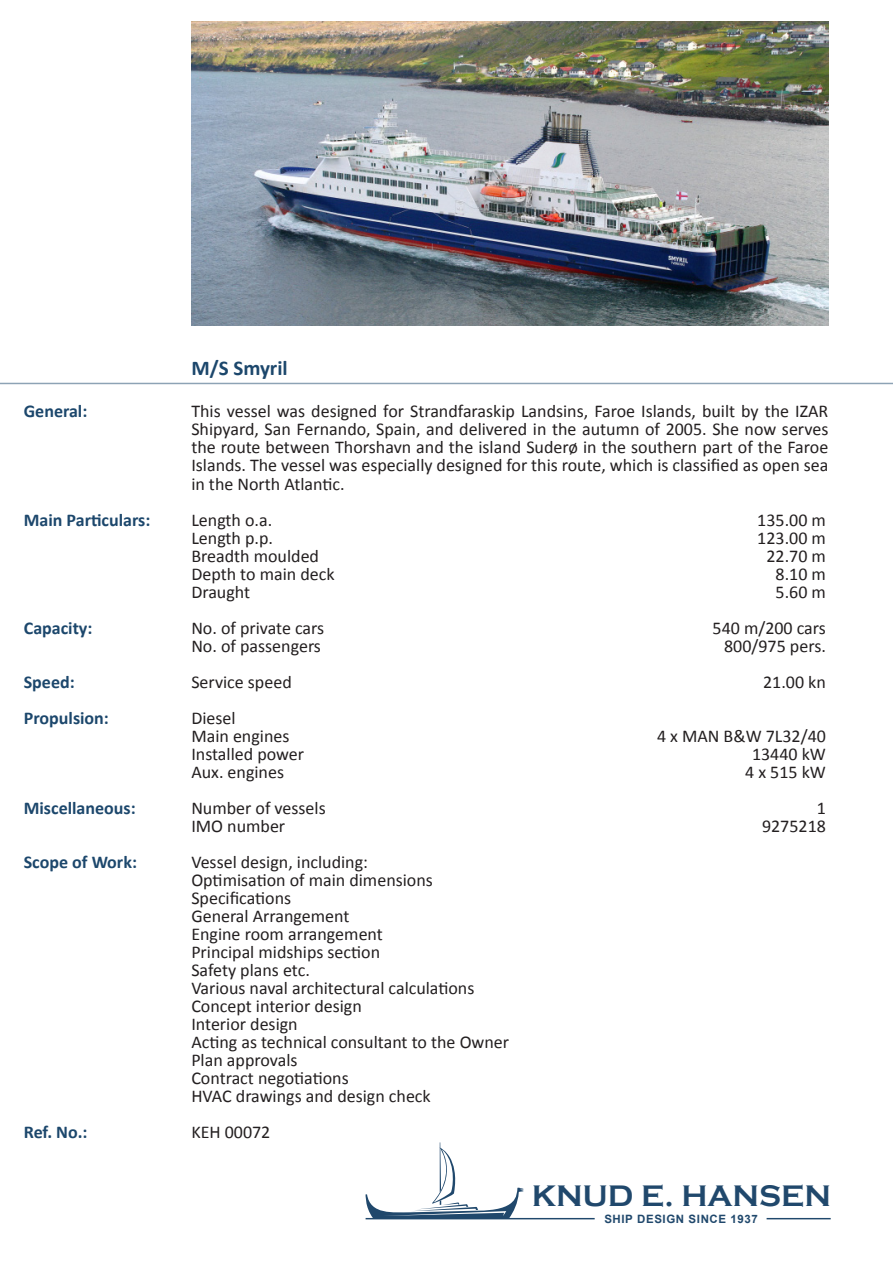
<style>
.page{position:relative;width:893px;height:1263px;background:#fff}
.page>*{position:absolute;margin:0;border:0;box-sizing:border-box;transform-origin:0 0}
.t1{font:700 30.6px "Copperplate Gothic";color:#20486c}
.Overskrift{font:700 21px "Calibri";color:#1c476c}
.Brødtekst{font:18px/18px "Calibri";color:#231f20;text-align:justify}
.t2{font:700 18px "Calibri";color:#1c476c}
.t3{font:700 11.55px "Arial";letter-spacing:.05em;color:#20486c}
</style>
<div class="page">
<hr style="left:0;top:383px;width:893px;height:1px;background:#1c476c">
<img style="left:191px;top:21px;width:637px;height:304px">
<svg style="left:365px;top:1142px;width:158px;height:76px"></svg>
<hr style="left:767px;top:1218px;width:64px;height:1px;background:#20486c">
<hr style="left:366px;top:1218px;width:229px;height:1px;background:#20486c">
<p class="t2" style="left:24px;top:400px;width:65px">General:</p>
<p class="t2" style="left:24px;top:508px;width:128px">Main Particulars:</p>
<p class="t2" style="left:24px;top:616px;width:70px">Capacity:</p>
<p class="t2" style="left:24px;top:670px;width:52px">Speed:</p>
<p class="t2" style="left:24px;top:706px;width:87px">Propulsion:</p>
<p class="t2" style="left:24px;top:796px;width:113px">Miscellaneous:</p>
<p class="t2" style="left:24px;top:850px;width:115px">Scope of Work:</p>
<p class="t2" style="left:24px;top:1120px;width:65px">Ref. No.:</p>
<p class="Overskrift" style="left:191px;top:355px;width:98px">M/S Smyril</p>
<p class="Brødtekst" style="left:191px;top:403px;width:638px">This vessel was designed for Strandfaraskip Landsins, Faroe Islands, built by the IZAR Shipyard, San Fernando, Spain, and delivered in the autumn of 2005. She now serves the route between Thorshavn and the island Suderø in the southern part of the Faroe Islands. The vessel was especially designed for this route, which is classified as open sea in the North Atlantic.</p>
<p class="Brødtekst" style="left:191px;top:511px;width:82px">Length o.a.</p>
<p class="Brødtekst" style="left:757px;top:511px;width:70px">135.00 m</p>
<p class="Brødtekst" style="left:191px;top:529px;width:83px">Length p.p.</p>
<p class="Brødtekst" style="left:757px;top:529px;width:70px">123.00 m</p>
<p class="Brødtekst" style="left:191px;top:547px;width:129px">Breadth moulded</p>
<p class="Brødtekst" style="left:766px;top:547px;width:61px">22.70 m</p>
<p class="Brødtekst" style="left:191px;top:565px;width:145px">Depth to main deck</p>
<p class="Brødtekst" style="left:775px;top:565px;width:52px">8.10 m</p>
<p class="Brødtekst" style="left:191px;top:583px;width:60px">Draught</p>
<p class="Brødtekst" style="left:775px;top:583px;width:52px">5.60 m</p>
<p class="Brødtekst" style="left:191px;top:619px;width:134px">No. of private cars</p>
<p class="Brødtekst" style="left:713px;top:619px;width:115px">540 m/200 cars</p>
<p class="Brødtekst" style="left:191px;top:637px;width:131px">No. of passengers</p>
<p class="Brødtekst" style="left:724px;top:637px;width:103px">800/975 pers.</p>
<p class="Brødtekst" style="left:191px;top:673px;width:102px">Service speed</p>
<p class="Brødtekst" style="left:763px;top:673px;width:64px">21.00 kn</p>
<p class="Brødtekst" style="left:191px;top:709px;width:46px">Diesel</p>
<p class="Brødtekst" style="left:191px;top:727px;width:100px">Main engines</p>
<p class="Brødtekst" style="left:657px;top:727px;width:170px">4 x MAN B&amp;W 7L32/40</p>
<p class="Brødtekst" style="left:191px;top:745px;width:114px">Installed power</p>
<p class="Brødtekst" style="left:752px;top:745px;width:75px">13440 kW</p>
<p class="Brødtekst" style="left:191px;top:763px;width:94px">Aux. engines</p>
<p class="Brødtekst" style="left:745px;top:763px;width:82px">4 x 515 kW</p>
<p class="Brødtekst" style="left:191px;top:799px;width:136px">Number of vessels</p>
<p class="Brødtekst" style="left:817px;top:799px;width:11px">1</p>
<p class="Brødtekst" style="left:191px;top:817px;width:95px">IMO number</p>
<p class="Brødtekst" style="left:762px;top:817px;width:65px">9275218</p>
<p class="Brødtekst" style="left:191px;top:853px;width:178px">Vessel design, including:</p>
<p class="Brødtekst" style="left:191px;top:871px;width:243px">Optimisation of main dimensions</p>
<p class="Brødtekst" style="left:191px;top:889px;width:101px">Specifications</p>
<p class="Brødtekst" style="left:191px;top:907px;width:160px">General Arrangement</p>
<p class="Brødtekst" style="left:191px;top:925px;width:193px">Engine room arrangement</p>
<p class="Brødtekst" style="left:191px;top:943px;width:190px">Principal midships section</p>
<p class="Brødtekst" style="left:191px;top:961px;width:120px">Safety plans etc.</p>
<p class="Brødtekst" style="left:191px;top:979px;width:285px">Various naval architectural calculations</p>
<p class="Brødtekst" style="left:191px;top:997px;width:172px">Concept interior design</p>
<p class="Brødtekst" style="left:191px;top:1015px;width:108px">Interior design</p>
<p class="Brødtekst" style="left:191px;top:1033px;width:319px">Acting as technical consultant to the Owner</p>
<p class="Brødtekst" style="left:191px;top:1051px;width:108px">Plan approvals</p>
<p class="Brødtekst" style="left:191px;top:1069px;width:159px">Contract negotiations</p>
<p class="Brødtekst" style="left:191px;top:1087px;width:241px">HVAC drawings and design check</p>
<p class="Brødtekst" style="left:191px;top:1123px;width:81px">KEH 00072</p>
<p class="t1" style="left:532px;top:1179px;width:301px">KNUD E. HANSEN</p>
<p class="t3" style="left:604px;top:1211px;width:155px">SHIP DESIGN SINCE 1937</p>
</div>
